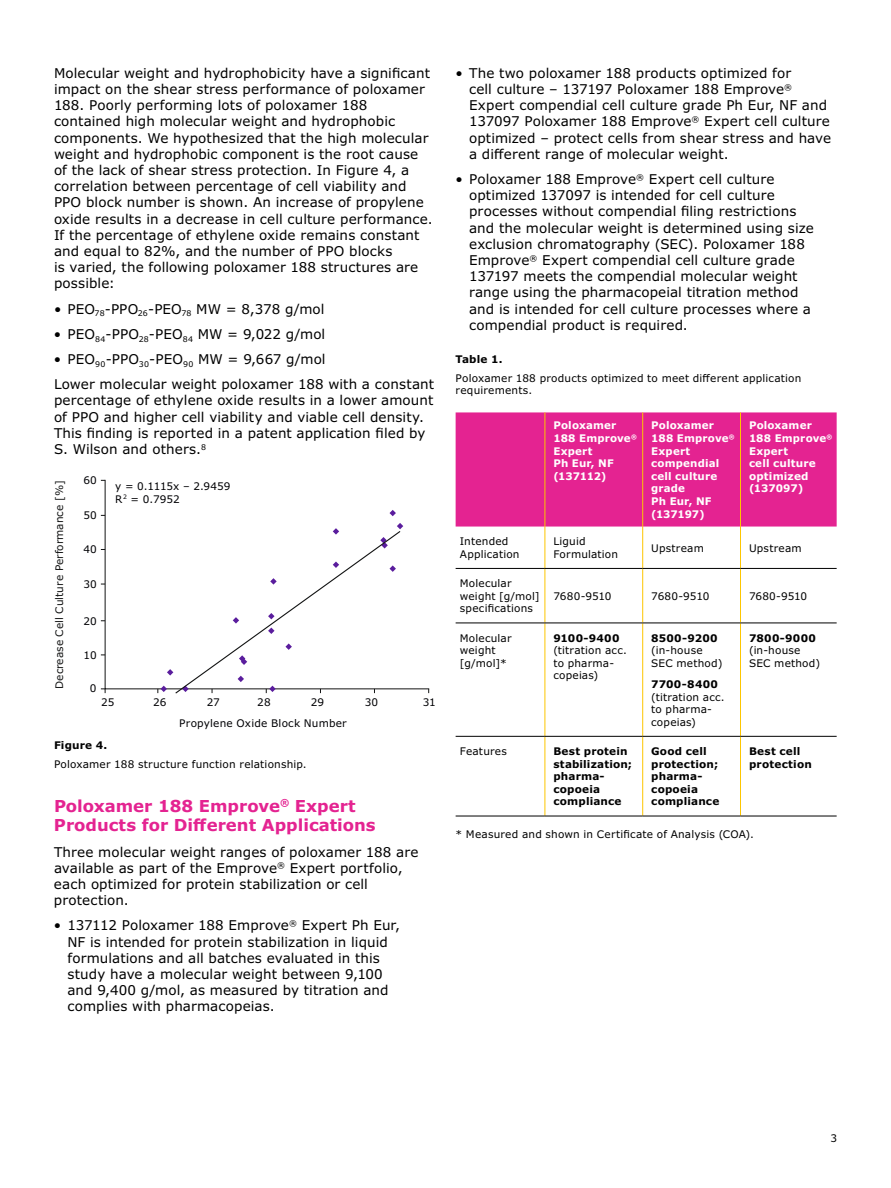
<style>
.page{position:relative;width:891px;height:1188px;background:#fff}
.page>*{position:absolute;margin:0;border:0;box-sizing:border-box;transform-origin:0 0}
.t1{font:700 16.5px/19.5px "Verdana Pro";color:#e42391}
.t2{font:13.5px/16.2px "Verdana Pro";letter-spacing:.005em;color:#000}
.t3{font:10.5px/12.6px "Verdana Pro";letter-spacing:.02em;color:#000}
.t4{font:700 10.5px/12.6px "Verdana Pro";letter-spacing:.015em;color:#fff}
.t5{font:700 10.5px/12.6px "Verdana Pro";letter-spacing:.02em;color:#000}
.t6{font:10.5px "Verdana Pro";letter-spacing:.015em;color:#000104}
.t7{font:10.5px "Verdana Pro";color:#131414}
.t8{font:10.5px "Verdana Pro";letter-spacing:-.01em;color:#000}
.t9{font:10.5px/12.6px "Verdana Pro";letter-spacing:-.01em;color:#000104}
</style>
<div class="page">
<div style="left:456px;top:412px;width:381px;height:115px;background:#e42391"></div>
<hr style="left:545px;top:412px;width:1px;height:115px;background:#fdc600">
<hr style="left:642px;top:412px;width:1px;height:115px;background:#fdc600">
<hr style="left:740px;top:412px;width:1px;height:115px;background:#fdc600">
<hr style="left:545px;top:527px;width:1px;height:41px;background:#fdc600">
<hr style="left:642px;top:527px;width:1px;height:41px;background:#fdc600">
<hr style="left:740px;top:527px;width:1px;height:41px;background:#fdc600">
<hr style="left:545px;top:569px;width:1px;height:54px;background:#fdc600">
<hr style="left:642px;top:569px;width:1px;height:54px;background:#fdc600">
<hr style="left:740px;top:569px;width:1px;height:54px;background:#fdc600">
<hr style="left:545px;top:623px;width:1px;height:113px;background:#fdc600">
<hr style="left:642px;top:623px;width:1px;height:113px;background:#fdc600">
<hr style="left:740px;top:623px;width:1px;height:113px;background:#fdc600">
<hr style="left:545px;top:737px;width:1px;height:79px;background:#fdc600">
<hr style="left:642px;top:737px;width:1px;height:79px;background:#fdc600">
<hr style="left:740px;top:737px;width:1px;height:79px;background:#fdc600">
<hr style="left:456px;top:568px;width:89px;height:1px;background:#000">
<hr style="left:545px;top:568px;width:98px;height:1px;background:#000">
<hr style="left:643px;top:568px;width:98px;height:1px;background:#000">
<hr style="left:741px;top:568px;width:96px;height:1px;background:#000">
<hr style="left:456px;top:623px;width:89px;height:1px;background:#000">
<hr style="left:545px;top:623px;width:98px;height:1px;background:#000">
<hr style="left:643px;top:623px;width:98px;height:1px;background:#000">
<hr style="left:741px;top:623px;width:96px;height:1px;background:#000">
<hr style="left:456px;top:736px;width:89px;height:1px;background:#000">
<hr style="left:545px;top:736px;width:98px;height:1px;background:#000">
<hr style="left:643px;top:736px;width:98px;height:1px;background:#000">
<hr style="left:741px;top:736px;width:96px;height:1px;background:#000">
<hr style="left:456px;top:816px;width:89px;height:1px;background:#000">
<hr style="left:545px;top:816px;width:98px;height:1px;background:#000">
<hr style="left:643px;top:816px;width:98px;height:1px;background:#000">
<hr style="left:741px;top:816px;width:96px;height:1px;background:#000">
<svg style="left:104px;top:480px;width:325px;height:210px"></svg>
<svg style="left:101px;top:688px;width:5px;height:5px"></svg>
<svg style="left:390px;top:510px;width:6px;height:6px"></svg>
<svg style="left:157px;top:523px;width:246px;height:171px"></svg>
<p class="t2" style="left:54px;top:65px;width:380px">Molecular weight and hydrophobicity have a significant impact on the shear stress performance of poloxamer 188. Poorly performing lots of poloxamer 188 contained high molecular weight and hydrophobic components. We hypothesized that the high molecular weight and hydrophobic component is the root cause of the lack of shear stress protection. In Figure 4, a correlation between percentage of cell viability and PPO block number is shown. An increase of propylene oxide results in a decrease in cell culture performance.<br>If the percentage of ethylene oxide remains constant and equal to 82%, and the number of PPO blocks<br>is varied, the following poloxamer 188 structures are possible:</p>
<p class="t2" style="left:54px;top:301px;width:272px">• PEO<sub>78</sub>-PPO<sub>26</sub>-PEO<sub>78</sub> MW = 8,378 g/mol</p>
<p class="t2" style="left:54px;top:326px;width:273px">• PEO<sub>84</sub>-PPO<sub>28</sub>-PEO<sub>84</sub> MW = 9,022 g/mol</p>
<p class="t2" style="left:54px;top:347px;width:382px;line-height:25.2px">• PEO<sub>90</sub>-PPO<sub>30</sub>-PEO<sub>90</sub> MW = 9,667 g/mol<br>Lower molecular weight poloxamer 188 with a constant</p>
<p class="t2" style="left:54px;top:393px;width:381px">percentage of ethylene oxide results in a lower amount of PPO and higher cell viability and viable cell density.<br>This finding is reported in a patent application filed by S. Wilson and others.<sup>8</sup></p>
<p class="t7" style="left:53px;top:689px;width:210px;rotate:-90deg">Decrease Cell Culture Performance [%]</p>
<p class="t6" style="left:84px;top:474px;width:15px">60</p>
<p class="t6" style="left:84px;top:509px;width:15px">50</p>
<p class="t6" style="left:84px;top:543px;width:15px">40</p>
<p class="t6" style="left:84px;top:577px;width:15px">30</p>
<p class="t6" style="left:84px;top:614px;width:15px">20</p>
<p class="t6" style="left:84px;top:648px;width:15px">10</p>
<p class="t6" style="left:90px;top:682px;width:8px">0</p>
<p class="t9" style="left:115px;top:480px;width:117px">y = 0.1115x – 2.9459<br>R<sup>2</sup> = 0.7952</p>
<p class="t6" style="left:153px;top:696px;width:15px">26</p>
<p class="t6" style="left:207px;top:696px;width:15px">27</p>
<p class="t6" style="left:257px;top:696px;width:15px">28</p>
<p class="t6" style="left:311px;top:696px;width:15px">29</p>
<p class="t6" style="left:423px;top:696px;width:15px">31</p>
<p class="t6" style="left:101px;top:696px;width:15px">25</p>
<p class="t6" style="left:365px;top:696px;width:15px">30</p>
<p class="t6" style="left:179px;top:717px;width:169px">Propylene Oxide Block Number</p>
<p class="t5" style="left:54px;top:739px;width:55px">Figure 4.</p>
<p class="t3" style="left:54px;top:758px;width:254px">Poloxamer 188 structure function relationship.</p>
<p class="t1" style="left:54px;top:796px;width:323px">Poloxamer 188 Emprove<sup>®</sup> Expert<br>Products for Different Applications</p>
<p class="t2" style="left:54px;top:844px;width:366px">Three molecular weight ranges of poloxamer 188 are available as part of the Emprove<sup>®</sup> Expert portfolio, each optimized for protein stabilization or cell protection.</p>
<p class="t2" style="left:68px;top:918px;width:334px;text-indent:-14px">• 137112 Poloxamer 188 Emprove<sup>®</sup> Expert Ph Eur, NF is intended for protein stabilization in liquid formulations and all batches evaluated in this study have a molecular weight between 9,100 and 9,400 g/mol, as measured by titration and complies with pharmacopeias.</p>
<p class="t2" style="left:469px;top:65px;width:364px;text-indent:-13px">• The two poloxamer 188 products optimized for<br>cell culture – 137197 Poloxamer 188 Emprove<sup>® </sup>Expert compendial cell culture grade Ph Eur, NF and 137097 Poloxamer 188 Emprove<sup>®</sup> Expert cell culture optimized – protect cells from shear stress and have a different range of molecular weight.</p>
<p class="t2" style="left:469px;top:171px;width:346px;text-indent:-14px">• Poloxamer 188 Emprove<sup>®</sup> Expert cell culture optimized 137097 is intended for cell culture processes without compendial filing restrictions and the molecular weight is determined using size exclusion chromatography (SEC). Poloxamer 188<br>Emprove<sup>®</sup> Expert compendial cell culture grade 137197 meets the compendial molecular weight range using the pharmacopeial titration method and is intended for cell culture processes where a compendial product is required.</p>
<p class="t5" style="left:456px;top:353px;width:48px">Table 1.</p>
<p class="t3" style="left:456px;top:372px;width:347px">Poloxamer 188 products optimized to meet different application requirements.</p>
<p class="t4" style="left:553px;top:419px;width:85px">Poloxamer<br>188 Emprove<sup>®<br></sup>Expert<br>Ph Eur, NF (137112)</p>
<p class="t4" style="left:651px;top:419px;width:85px">Poloxamer<br>188 Emprove<sup>®<br></sup>Expert compendial cell culture grade<br>Ph Eur, NF (137197)</p>
<p class="t4" style="left:749px;top:419px;width:85px">Poloxamer<br>188 Emprove<sup>®<br></sup>Expert<br>cell culture optimized (137097)</p>
<p class="t3" style="left:460px;top:535px;width:61px">Intended<br>Application</p>
<p class="t3" style="left:553px;top:535px;width:66px">Liguid<br>Formulation</p>
<p class="t3" style="left:651px;top:542px;width:54px">Upstream</p>
<p class="t3" style="left:749px;top:542px;width:54px">Upstream</p>
<p class="t3" style="left:460px;top:577px;width:81px">Molecular weight [g/mol] specifications</p>
<p class="t8" style="left:553px;top:589px;width:60px">7680-9510</p>
<p class="t8" style="left:651px;top:589px;width:60px">7680-9510</p>
<p class="t8" style="left:749px;top:589px;width:60px">7680-9510</p>
<p class="t3" style="left:460px;top:632px;width:53px">Molecular weight [g/mol]*</p>
<p class="t5" style="left:553px;top:632px;width:68px">9100-9400</p>
<p class="t3" style="left:553px;top:644px;width:75px">(titration acc. to pharma&shy;copeias)</p>
<p class="t5" style="left:651px;top:632px;width:68px">8500-9200</p>
<p class="t3" style="left:651px;top:644px;width:73px">(in-house<br>SEC method)</p>
<p class="t5" style="left:651px;top:678px;width:68px">7700-8400</p>
<p class="t3" style="left:651px;top:691px;width:75px">(titration acc. to pharma&shy;copeias)</p>
<p class="t5" style="left:749px;top:632px;width:68px">7800-9000</p>
<p class="t3" style="left:749px;top:644px;width:73px">(in-house<br>SEC method)</p>
<p class="t3" style="left:460px;top:745px;width:49px">Features</p>
<p class="t5" style="left:553px;top:745px;width:80px">Best protein stabilization; pharma&shy;copoeia compliance</p>
<p class="t5" style="left:651px;top:745px;width:70px">Good cell protection; pharma-- copoeia compliance</p>
<p class="t5" style="left:749px;top:745px;width:64px">Best cell protection</p>
<p class="t3" style="left:456px;top:828px;width:300px">* Measured and shown in Certificate of Analysis (COA).</p>
<p class="t3" style="left:831px;top:1132px;width:8px">3</p>
</div>
